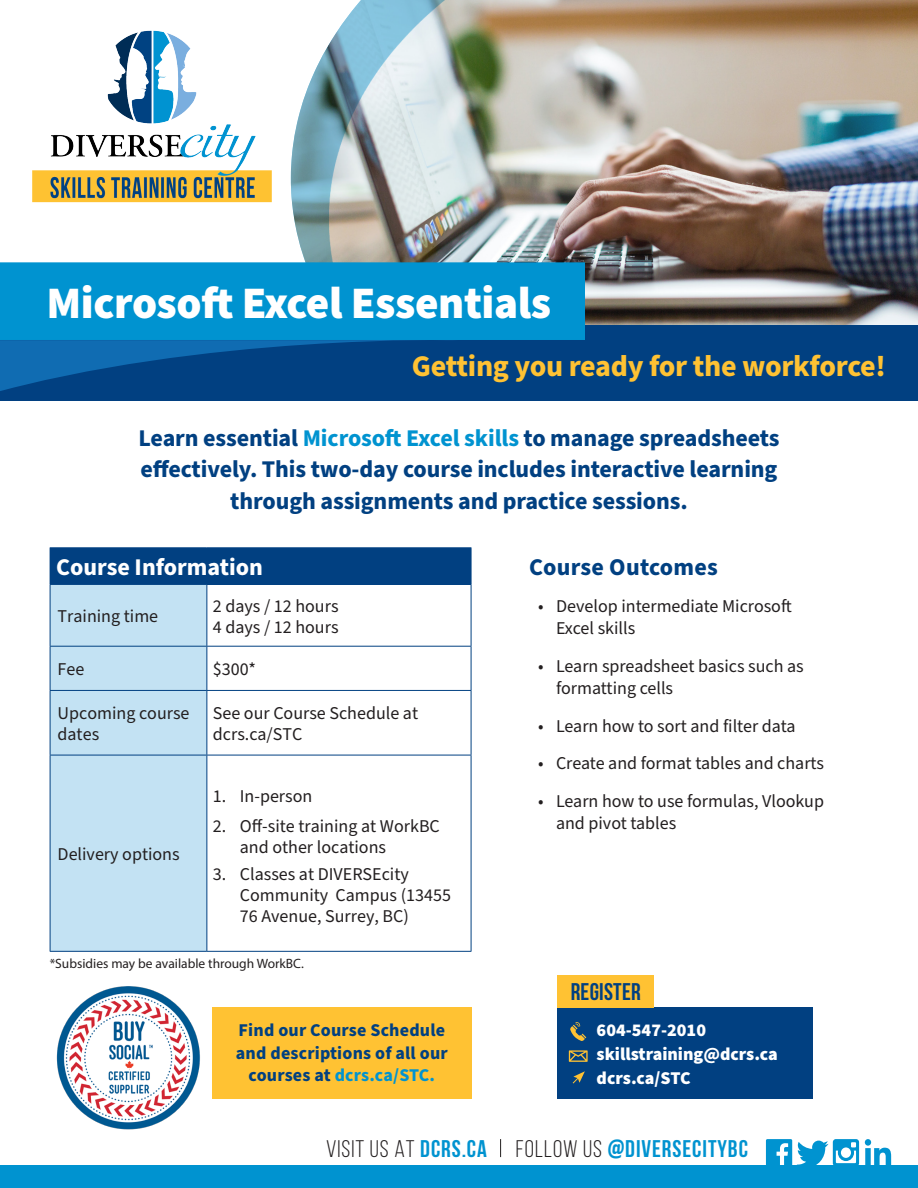
<style>
.page{position:relative;width:918px;height:1188px;background:#fff}
.page>*{position:absolute;margin:0;border:0;box-sizing:border-box;transform-origin:0 0}
.t1{font:900 45px "Source Sans Pro";letter-spacing:-.01em;color:#fff}
.t2{font:700 30px "Source Sans Pro";letter-spacing:-.01em;color:#ffc233}
.t3{font:700 24px/31.5px "Source Sans Pro";letter-spacing:-.005em;color:#014081;text-align:center}
.t4{font:700 24px "Bebas Neue";letter-spacing:.04em;color:#0093d0}
.t5{font:700 24px "Source Sans Pro";color:#fff}
.t6{font:700 24px "Bebas Neue";letter-spacing:.01em;color:#014081}
.t7{font:18px/21px "Source Sans Pro";color:#231f20}
.t8{font:700 18px/22.5px "Source Sans Pro";letter-spacing:.01em;color:#014081;text-align:center}
.t9{font:900 18px "Source Sans Pro";color:#fff}
.t10{font:13.5px "Myriad Pro";color:#231f20}
.s1{color:#0093d0}
.s2{font-weight:400;color:#231f20}
</style>
<div class="page">
<div style="left:0;top:1165px;width:918px;height:23px;background:#0093d0"></div>
<svg style="left:865px;top:1139px;width:26px;height:26px"></svg>
<svg style="left:500px;top:1139px;width:1px;height:18px"></svg>
<svg style="left:766px;top:1139px;width:93px;height:26px"></svg>
<div style="left:289px;top:0;width:629px;height:365px;background:#0093d0;opacity:.45"></div>
<img style="left:33px;top:30px;width:238px;height:173px">
<div style="left:0;top:325px;width:918px;height:76px;background:#014081"></div>
<svg style="left:0;top:340px;width:409px;height:51px"></svg>
<div style="left:0;top:262px;width:585px;height:78px;background:#0093d0"></div>
<div style="left:50px;top:548px;width:421px;height:36px;background:#014081"></div>
<div style="left:51px;top:585px;width:155px;height:366px;background:#c3e2f3"></div>
<hr style="left:50px;top:547px;width:157px;height:1px;background:#014081">
<hr style="left:207px;top:547px;width:264px;height:1px;background:#014081">
<hr style="left:471px;top:548px;width:1px;height:36px;background:#014081">
<hr style="left:50px;top:584px;width:157px;height:1px;background:#014081">
<hr style="left:207px;top:584px;width:264px;height:1px;background:#014081">
<hr style="left:50px;top:646px;width:157px;height:1px;background:#014081">
<hr style="left:207px;top:646px;width:264px;height:1px;background:#014081">
<hr style="left:50px;top:690px;width:157px;height:1px;background:#014081">
<hr style="left:207px;top:690px;width:264px;height:1px;background:#014081">
<hr style="left:50px;top:755px;width:157px;height:1px;background:#014081">
<hr style="left:207px;top:755px;width:264px;height:1px;background:#014081">
<hr style="left:50px;top:951px;width:157px;height:1px;background:#014081">
<hr style="left:207px;top:951px;width:264px;height:1px;background:#014081">
<hr style="left:50px;top:585px;width:1px;height:61px;background:#014081">
<hr style="left:206px;top:585px;width:1px;height:61px;background:#014081">
<hr style="left:471px;top:585px;width:1px;height:61px;background:#014081">
<hr style="left:50px;top:647px;width:1px;height:43px;background:#014081">
<hr style="left:206px;top:647px;width:1px;height:43px;background:#014081">
<hr style="left:471px;top:647px;width:1px;height:43px;background:#014081">
<hr style="left:50px;top:691px;width:1px;height:64px;background:#014081">
<hr style="left:206px;top:691px;width:1px;height:64px;background:#014081">
<hr style="left:471px;top:691px;width:1px;height:64px;background:#014081">
<hr style="left:50px;top:755px;width:1px;height:196px;background:#014081">
<hr style="left:206px;top:755px;width:1px;height:196px;background:#014081">
<hr style="left:471px;top:755px;width:1px;height:196px;background:#014081">
<div style="left:557px;top:1007px;width:256px;height:91px;background:#014081"></div>
<svg style="left:570px;top:1022px;width:16px;height:19px"></svg>
<svg style="left:569px;top:1050px;width:19px;height:12px"></svg>
<svg style="left:573px;top:1071px;width:12px;height:13px"></svg>
<div style="left:212px;top:1007px;width:259px;height:91px;background:#ffc233"></div>
<div style="left:557px;top:975px;width:97px;height:32px;background:#ffc233"></div>
<img style="left:56px;top:986px;width:144px;height:144px">
<p class="t1" style="left:46px;top:272px;width:506px">Microsoft Excel Essentials</p>
<p class="t2" style="left:412px;top:346px;width:476px">Getting you ready for the workforce!</p>
<p class="t3" style="left:139px;top:423px;width:642px">Learn essential <span class="s1">Microsoft Excel skills</span> to manage spreadsheets effectively. This two-day course includes interactive learning through assignments and practice sessions.</p>
<p class="t5" style="left:56px;top:551px;width:209px">Course Information</p>
<p class="t7" style="left:58px;top:606px;width:102px">Training time</p>
<p class="t7" style="left:213px;top:596px;width:127px">2 days / 12 hours</p>
<p class="t7" style="left:213px;top:617px;width:127px">4 days / 12 hours</p>
<p class="t7" style="left:58px;top:659px;width:28px">Fee</p>
<p class="t7" style="left:213px;top:659px;width:45px">$300*</p>
<p class="t7" style="left:58px;top:703px;width:133px">Upcoming course dates</p>
<p class="t7" style="left:213px;top:703px;width:207px">See our Course Schedule at dcrs.ca/STC</p>
<p class="t7" style="left:213px;top:787px;width:101px">1. In-person</p>
<p class="t7" style="left:240px;top:817px;width:201px;text-indent:-27px">2. Off-site training at WorkBC and other locations</p>
<p class="t7" style="left:240px;top:865px;width:213px;text-indent:-27px">3. Classes at DIVERSEcity<br>Community Campus (13455<br>76 Avenue, Surrey, BC)</p>
<p class="t10" style="left:50px;top:955px;width:256px">*Subsidies may be available through WorkBC.</p>
<p class="t7" style="left:58px;top:844px;width:124px">Delivery options</p>
<p class="t8" style="left:236px;top:1019px;width:213px">Find our Course Schedule and descriptions of all our courses at <span class="s1">dcrs.ca/STC.</span></p>
<p class="t3" style="left:529px;top:552px;width:190px">Course Outcomes</p>
<p class="t7" style="left:556px;top:595px;width:237px;line-height:22.5px;text-indent:-18px">• Develop intermediate Microsoft<br>Excel skills</p>
<p class="t7" style="left:556px;top:655px;width:249px;line-height:22.5px;text-indent:-18px">• Learn spreadsheet basics such as formatting cells</p>
<p class="t7" style="left:538px;top:716px;width:259px">• Learn how to sort and filter data</p>
<p class="t7" style="left:538px;top:753px;width:288px">• Create and format tables and charts</p>
<p class="t7" style="left:556px;top:790px;width:269px;line-height:22.5px;text-indent:-18px">• Learn how to use formulas, Vlookup and pivot tables</p>
<p class="t6" style="left:571px;top:978px;width:72px">REGISTER</p>
<p class="t9" style="left:597px;top:1017px;width:111px">604-547-2010</p>
<p class="t9" style="left:597px;top:1041px;width:183px">skillstraining@dcrs.ca</p>
<p class="t9" style="left:597px;top:1065px;width:95px">dcrs.ca/STC</p>
<p class="t4" style="left:326px;top:1136px;width:423px"><span class="s2">VISIT US AT</span> DCRS.CA <span class="s2">FOLLOW US</span> @DIVERSECITYBC</p>
</div>
